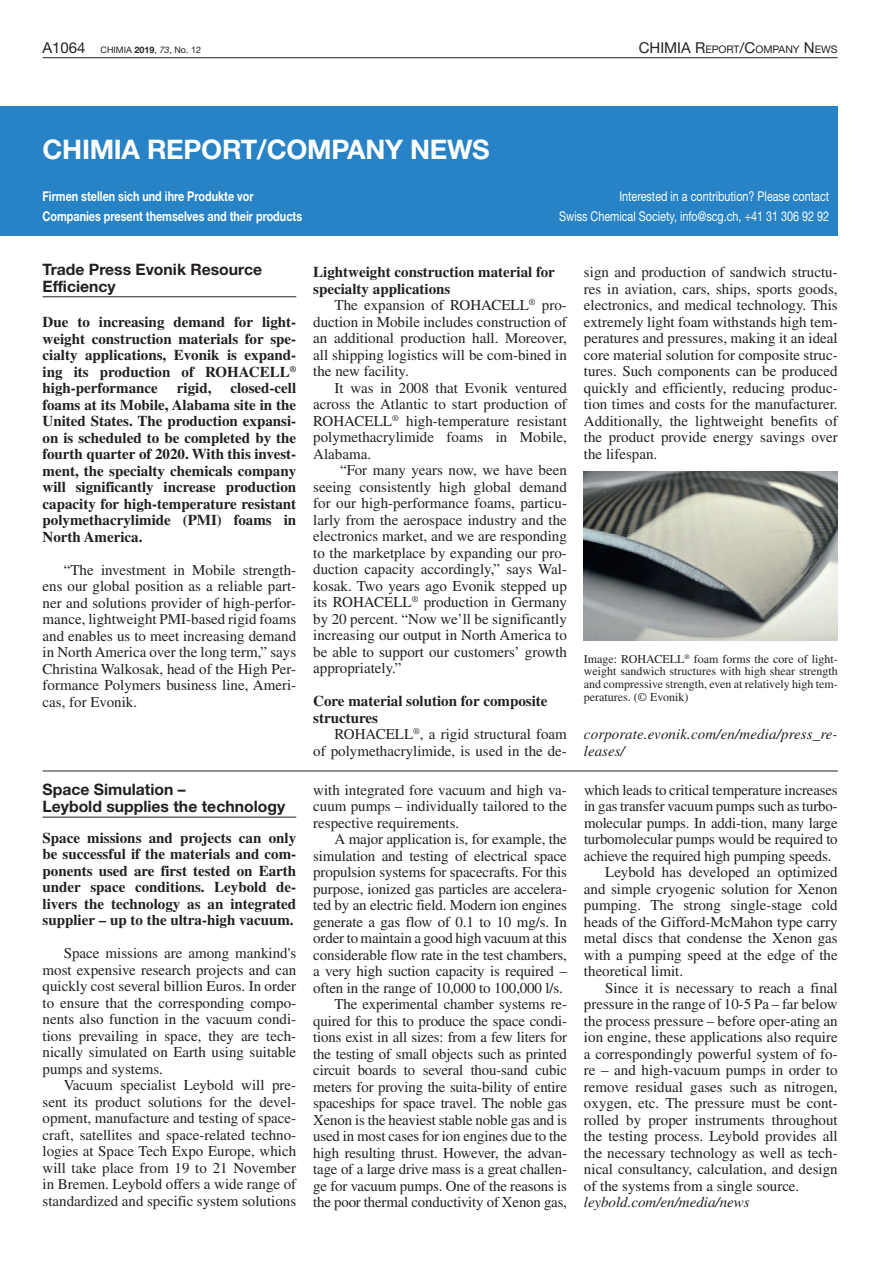
<style>
.page{position:relative;width:893px;height:1263px;background:#fff}
.page>*{position:absolute;margin:0;border:0;box-sizing:border-box;transform-origin:0 0}
.t1{font:700 27px "Helvetica Neue LT Std";letter-spacing:-.01em;color:#fff}
.t2{font:700 15.75px/17.2px "Helvetica Neue LT Std";color:#231f20}
.t3{font:15px/16.5px "Times LT Std";color:#231f20;text-align:justify}
.t4{font:700 15px/16.5px "Times LT Std";color:#231f20;text-align:justify}
.t5{font:italic 15px/16.5px "Times LT Std";color:#231f20}
.t6{font:13.5px "Helvetica Neue LT Std";color:#fff;scale:.8 1}
.t7{font:700 13.5px "Helvetica Neue LT Std";color:#fff;scale:.8 1}
.t8{font:12px/12.8px "Times LT Std";color:#231f20;text-align:justify}
.t9{font:10.5px "Helvetica Neue LT Std";color:#231f20}
.t10{font:9px "Helvetica Neue LT Std";color:#231f20}
.s1{font-size:15px}
.s2{font-weight:700}
.s3{font-style:italic}
</style>
<div class="page">
<hr style="left:43px;top:57px;width:795px;height:1px;background:#231f20">
<div style="left:0;top:106px;width:838px;height:130px;background:#2783c5"></div>
<hr style="left:43px;top:296px;width:253px;height:1px;background:#231f20">
<hr style="left:43px;top:817px;width:253px;height:1px;background:#231f20">
<img style="left:584px;top:472px;width:254px;height:169px">
<hr style="left:43px;top:771px;width:795px;height:1px;background:#231f20">
<p class="t10" style="left:43px;top:45px;width:160px"><span class="s1">A1064</span> CHIMIA <span class="s2">2019</span>, <span class="s3">73</span>, No. 12</p>
<p class="t9" style="left:639px;top:43px;width:200px"><span class="s1">C</span><span class="s1">HIMIA</span> <span class="s1">R</span>EPORT<span class="s1">/C</span>OMPANY <span class="s1">N</span> EWS</p>
<h1 class="t1" style="left:43px;top:133px;width:449px">CHIMIA REPORT/COMPANY NEWS</h1>
<p class="t7" style="left:43px;top:187px;width:265px">Firmen stellen sich und ihre Produkte vor</p>
<p class="t6" style="left:619px;top:188px;width:264px">Interested in a contribution? Please contact</p>
<p class="t7" style="left:43px;top:208px;width:326px">Companies present themselves and their products</p>
<p class="t6" style="left:559px;top:208px;width:339px">Swiss Chemical Society, info@scg.ch, +41 31 306 92 92</p>
<p class="t2" style="left:43px;top:260px;width:221px">Trade Press Evonik Resource<br>Efficiency</p>
<p class="t4" style="left:43px;top:313px;width:255px">Due to increasing demand for light&shy;weight construction materials for spe&shy;cialty applications, Evonik is expand&shy;ing its production of ROHACELL<sup>® </sup>high-performance</p>
<p class="t4" style="left:177px;top:379px;width:36px">rigid,</p>
<p class="t4" style="left:43px;top:379px;width:255px;text-indent:188px">closed-cell foams at its Mobile, Alabama site in the United States. The production expansi&shy;on is scheduled to be completed by the fourth quarter of 2020. With this invest&shy;ment, the specialty chemicals company will significantly increase production capacity for high-temperature resistant polymethacrylimide (PMI) foams in North America.</p>
<p class="t3" style="left:43px;top:561px;width:255px;text-indent:21px">“The investment in Mobile strength&shy;ens our global position as a reliable part&shy;ner and solutions provider of high-perfor&shy;mance, lightweight PMI-based rigid foams and enables us to meet increasing demand in North America over the long term,” says Christina Walkosak, head of the High Per&shy;formance Polymers business line, Ameri&shy;cas, for Evonik.</p>
<p class="t2" style="left:43px;top:781px;width:244px">Space Simulation –<br>Leybold supplies the technology</p>
<p class="t4" style="left:43px;top:829px;width:255px">Space missions and projects can only be successful if the materials and com&shy;ponents used are first tested on Earth under space conditions. Leybold de&shy;livers the technology as an integrated supplier – up to the ultra-high vacuum.</p>
<p class="t3" style="left:43px;top:945px;width:255px;text-indent:21px">Space missions are among mankind's most expensive research projects and can quickly cost several billion Euros. In order to ensure that the corresponding compo&shy;nents also function in the vacuum condi&shy;tions prevailing in space, they are tech&shy;nically simulated on Earth using suitable pumps and systems.</p>
<p class="t3" style="left:43px;top:1077px;width:255px;text-indent:21px">Vacuum specialist Leybold will pre&shy;sent its product solutions for the devel&shy;opment, manufacture and testing of space&shy;craft, satellites and space-related techno&shy;logies at Space Tech Expo Europe, which will take place from 19 to 21 November in Bremen. Leybold offers a wide range of standardized and specific system solutions</p>
<p class="t4" style="left:313px;top:263px;width:243px">Lightweight construction material for specialty applications</p>
<p class="t3" style="left:313px;top:297px;width:255px;text-indent:21px">The expansion of ROHACELL<sup>®</sup> pro&shy;duction in Mobile includes construction of an additional production hall. Moreover, all shipping logistics will be com-bined in the new facility.</p>
<p class="t3" style="left:313px;top:379px;width:255px;text-indent:21px">It was in 2008 that Evonik ventured across the Atlantic to start production of ROHACELL<sup>®</sup> high-temperature resistant polymethacrylimide foams in Mobile, Alabama.</p>
<p class="t3" style="left:313px;top:462px;width:255px;text-indent:27px">“For many years now, we have been seeing consistently high global demand for our high-performance foams, particu&shy;larly from the aerospace industry and the electronics market, and we are responding to the marketplace by expanding our pro&shy;duction capacity accordingly,” says Wal&shy;kosak. Two years ago Evonik stepped up its ROHACELL<sup>®</sup> production in Germany by 20 percent. “Now we’ll be significantly increasing our output in North America to be able to support our customers’ growth appropriately.”</p>
<p class="t4" style="left:313px;top:692px;width:236px">Core material solution for composite structures</p>
<p class="t3" style="left:313px;top:726px;width:255px;text-align:right">ROHACELL<sup>®</sup>, a rigid structural foam<br>of polymethacrylimide, is used in the de-</p>
<p class="t3" style="left:313px;top:781px;width:255px">with integrated fore vacuum and high va&shy;cuum pumps – individually tailored to the respective requirements.</p>
<p class="t3" style="left:313px;top:831px;width:255px;text-align:right">A major application is, for example, the simulation and testing of electrical space propulsion systems for spacecrafts. For this purpose, ionized gas particles are accelera&shy;ted by an electric field. Modern ion engines generate a gas flow of 0.1 to 10 mg/s. In order to maintain a good high vacuum at this considerable flow rate in the test chambers, a very high suction capacity is required – often in the range of 10,000 to 100,000 l/s.<br>The experimental chamber systems re&shy;quired for this to produce the space condi&shy;tions exist in all sizes: from a few liters for the testing of small objects such as printed circuit boards to several thou-sand cubic meters for proving the suita-bility of entire spaceships for space travel. The noble gas Xenon is the heaviest stable noble gas and is used in most cases for ion engines due to the high resulting thrust. However, the advan&shy;tage of a large drive mass is a great challen&shy;ge for vacuum pumps. One of the reasons is the poor thermal conductivity of Xenon gas,</p>
<p class="t3" style="left:584px;top:264px;width:255px">sign and production of sandwich structu&shy;res in aviation, cars, ships, sports goods, electronics, and medical technology. This extremely light foam withstands high tem&shy;peratures and pressures, making it an ideal core material solution for composite struc&shy;tures. Such components can be produced quickly and efficiently, reducing produc&shy;tion times and costs for the manufacturer.<br>Additionally, the lightweight benefits of the product provide energy savings over the lifespan.</p>
<p class="t8" style="left:584px;top:652px;width:255px">Image: ROHACELL<sup>®</sup> foam forms the core of light&shy;weight sandwich structures with high shear strength and compressive strength, even at relatively high tem&shy;peratures. (© Evonik)</p>
<p class="t5" style="left:584px;top:726px;width:255px">corporate.evonik.com/en/media/press_re&shy;leases/</p>
<p class="t3" style="left:584px;top:781px;width:255px">which leads to critical temperature increases</p>
<p class="t3" style="left:584px;top:798px;width:255px">in gas transfer vacuum pumps such as turbo-</p>
<p class="t3" style="left:584px;top:814px;width:255px">molecular pumps. In addi-tion, many large</p>
<p class="t3" style="left:584px;top:831px;width:255px">turbomolecular pumps would be required to</p>
<p class="t3" style="left:584px;top:847px;width:249px">achieve the required high pumping speeds.</p>
<p class="t3" style="left:605px;top:864px;width:234px">Leybold has developed an optimized</p>
<p class="t3" style="left:584px;top:880px;width:255px">and simple cryogenic solution for Xenon</p>
<p class="t3" style="left:584px;top:897px;width:255px">pumping. The strong single-stage cold</p>
<p class="t3" style="left:584px;top:913px;width:255px">heads of the Gifford-McMahon type carry</p>
<p class="t3" style="left:584px;top:930px;width:255px">metal discs that condense the Xenon gas</p>
<p class="t3" style="left:584px;top:946px;width:255px">with a pumping speed at the edge of the</p>
<p class="t3" style="left:584px;top:963px;width:101px">theoretical limit.</p>
<p class="t3" style="left:605px;top:979px;width:234px">Since it is necessary to reach a final</p>
<p class="t3" style="left:584px;top:996px;width:255px">pressure in the range of 10-5 Pa – far below</p>
<p class="t3" style="left:584px;top:1012px;width:255px">the process pressure – before oper-ating an</p>
<p class="t3" style="left:584px;top:1029px;width:255px">ion engine, these applications also require</p>
<p class="t3" style="left:584px;top:1045px;width:255px">a correspondingly powerful system of fo-</p>
<p class="t3" style="left:584px;top:1062px;width:255px">re – and high-vacuum pumps in order to</p>
<p class="t3" style="left:584px;top:1078px;width:255px">remove residual gases such as nitrogen,</p>
<p class="t3" style="left:584px;top:1095px;width:255px">oxygen, etc. The pressure must be cont-</p>
<p class="t3" style="left:584px;top:1111px;width:255px">rolled by proper instruments throughout</p>
<p class="t3" style="left:584px;top:1128px;width:255px">the testing process. Leybold provides all</p>
<p class="t3" style="left:584px;top:1144px;width:255px">the necessary technology as well as tech-</p>
<p class="t3" style="left:584px;top:1161px;width:255px">nical consultancy, calculation, and design</p>
<p class="t3" style="left:584px;top:1177px;width:217px">of the systems from a single source.</p>
<p class="t5" style="left:584px;top:1194px;width:167px">leybold.com/en/media/news</p>
</div>
